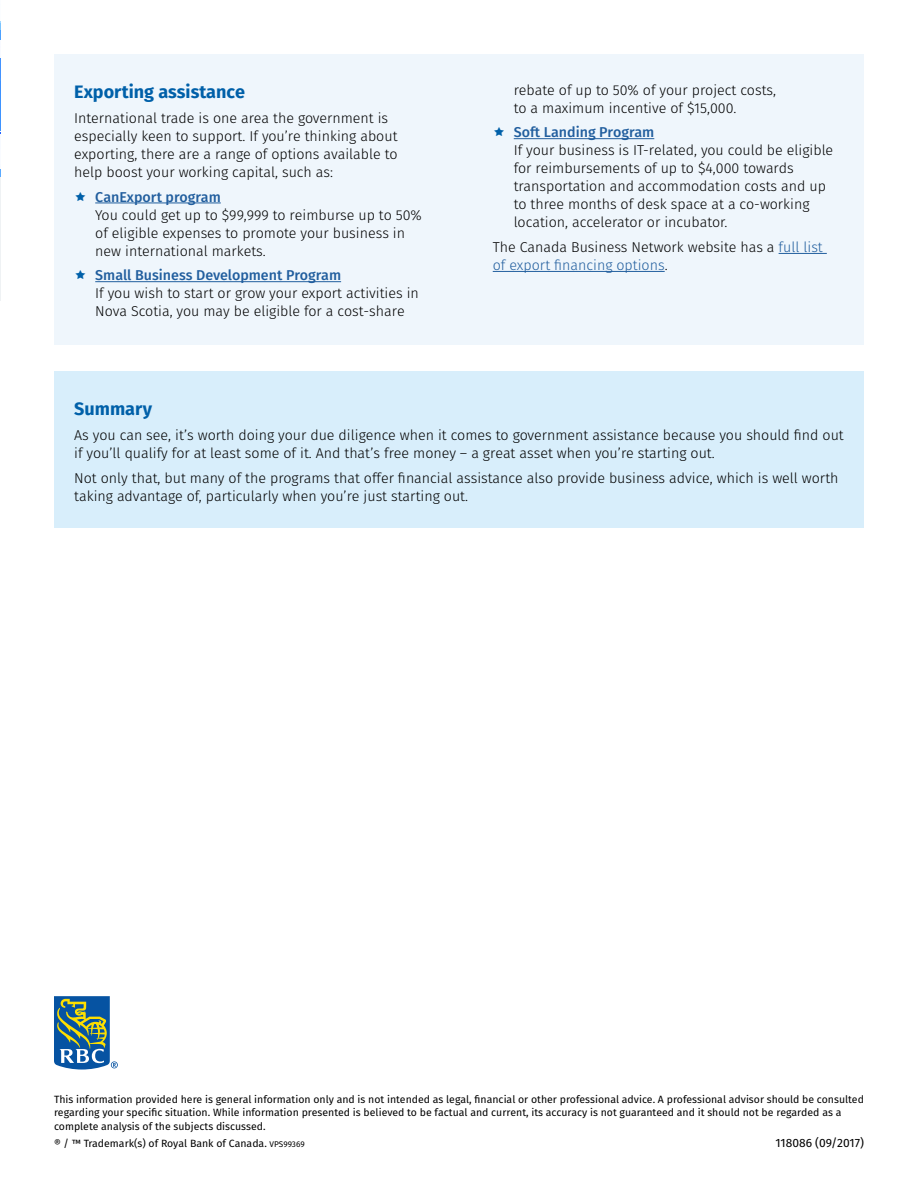
<style>
.page{position:relative;width:918px;height:1188px;background:#fff}
.page>*{position:absolute;margin:0;border:0;box-sizing:border-box;transform-origin:0 0}
.t1{font:700 18px "Fira Sans";color:#0060a9}
.t2{font:300 14.25px/18px "Fira Sans";color:#000}
.t3{font:500 14.25px "Fira Sans";color:#215e9e}
.t4{font:12px "Fira Sans";color:#000}
.t5{font:10.5px/13.5px "Fira Sans";color:#000}
.s1{color:#215e9e}
.s2{font-size:8.25px}
</style>
<div class="page">
<hr style="left:0;top:95px;width:1px;height:35px;background:#3e93ff">
<svg style="left:0;top:21px;width:1px;height:74px"></svg>
<div style="left:54px;top:372px;width:810px;height:156px;background:#d8eefb"></div>
<div style="left:54px;top:54px;width:810px;height:291px;background:#eff6fc"></div>
<hr style="left:95px;top:203px;width:126px;height:1px;background:#215e9e">
<hr style="left:95px;top:281px;width:246px;height:1px;background:#215e9e">
<hr style="left:514px;top:138px;width:140px;height:1px;background:#215e9e">
<hr style="left:779px;top:253px;width:48px;height:1px;background:#215e9e">
<hr style="left:493px;top:271px;width:172px;height:1px;background:#215e9e">
<svg style="left:54px;top:996px;width:64px;height:74px"></svg>
<p class="t1" style="left:74px;top:77px;width:172px">Exporting assistance</p>
<p class="t2" style="left:74px;top:109px;width:325px">International trade is one area the government is especially keen to support. If you’re thinking about exporting, there are a range of options available to help boost your working capital, such as:</p>
<p class="t3" style="left:95px;top:185px;width:127px">CanExport program</p>
<p class="t2" style="left:95px;top:205px;width:328px">You could get up to $99,999 to reimburse up to 50% of eligible expenses to promote your business in new international markets.</p>
<p class="t3" style="left:95px;top:264px;width:247px">Small Business Development Program</p>
<p class="t2" style="left:95px;top:284px;width:325px">If you wish to start or grow your export activities in<br>Nova Scotia, you may be eligible for a cost-share</p>
<p class="t2" style="left:514px;top:80px;width:264px">rebate of up to 50% of your project costs, to a maximum incentive of $15,000.</p>
<p class="t3" style="left:514px;top:121px;width:142px">Soft Landing Program</p>
<p class="t2" style="left:514px;top:141px;width:321px">If your business is IT-related, you could be eligible for reimbursements of up to $4,000 towards transportation and accommodation costs and up to three months of desk space at a co-working location, accelerator or incubator.</p>
<p class="t2" style="left:493px;top:238px;width:332px">The Canada Business Network website has a <span class="s1">full list of export financing options</span>.</p>
<p class="t1" style="left:74px;top:394px;width:79px">Summary</p>
<p class="t2" style="left:74px;top:426px;width:771px">As you can see, it’s worth doing your due diligence when it comes to government assistance because you should find out if you’ll qualify for at least some of it. And that’s free money – a great asset when you’re starting out.</p>
<p class="t2" style="left:74px;top:469px;width:766px">Not only that, but many of the programs that offer financial assistance also provide business advice, which is well worth taking advantage of, particularly when you’re just starting out.</p>
<p class="t5" style="left:54px;top:1092px;width:811px">This information provided here is general information only and is not intended as legal, financial or other professional advice. A professional advisor should be consulted regarding your specific situation. While information presented is believed to be factual and current, its accuracy is not guaranteed and it should not be regarded as a complete analysis of the subjects discussed.</p>
<p class="t5" style="left:54px;top:1136px;width:252px">® / ™ Trademark(s) of Royal Bank of Canada. <span class="s2">VPS99369</span></p>
<p class="t4" style="left:775px;top:1134px;width:90px">118086 (09/2017)</p>
</div>
